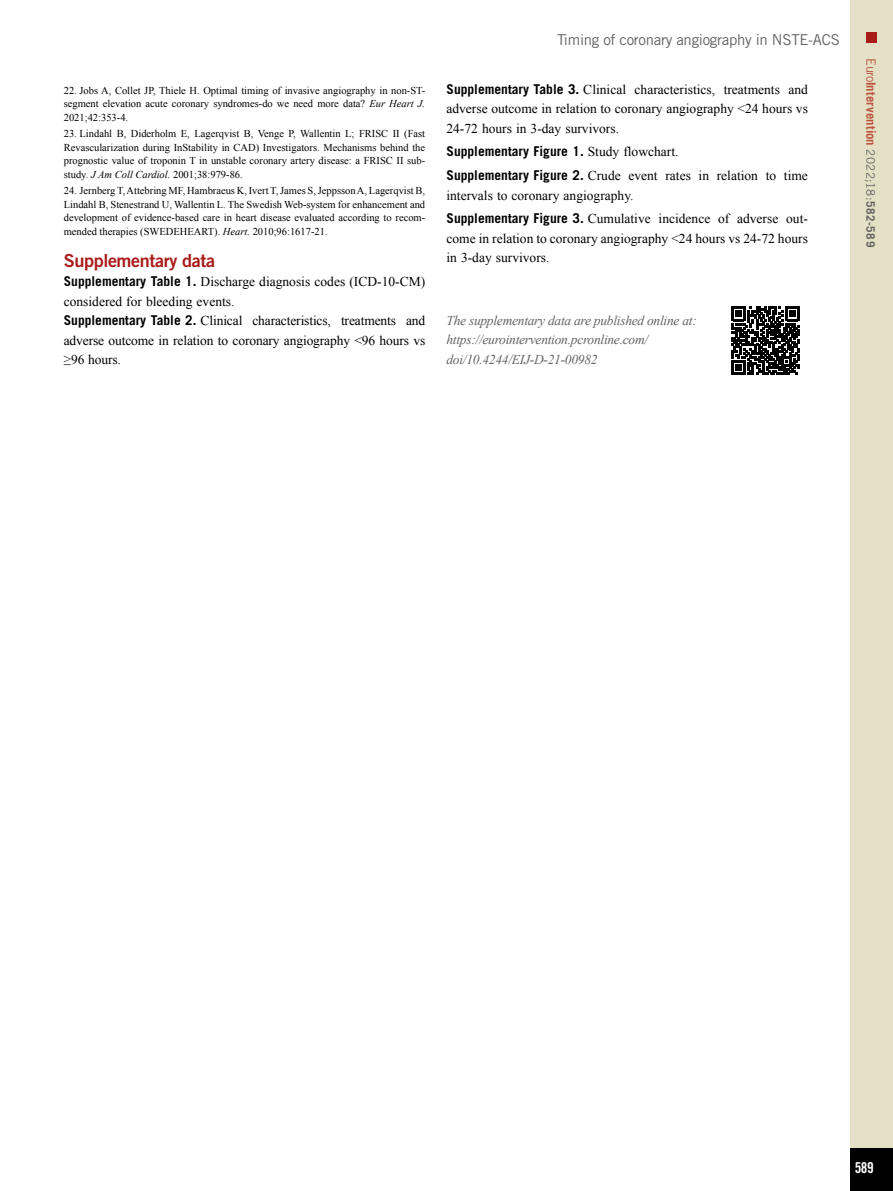
<style>
.page{position:relative;width:893px;height:1191px;background:#fff}
.page>*{position:absolute;margin:0;border:0;box-sizing:border-box;transform-origin:0 0}
.t1{font:18px "Trade Gothic LT Std Bd 2";letter-spacing:-.02em;color:#a91b18}
.t2{font:15px "Trade Gothic LT Std";letter-spacing:-.02em;color:#646363}
.t3{font:15px "Trade Gothic LT Std Bd Cn 20";color:#fff}
.t4{font:13.5px/19.5px "Times New Roman";color:#000}
.t5{font:italic 13.5px/19.5px "Times New Roman";letter-spacing:-.02em;color:#646363}
.t6{font:700 13.5px "Trade Gothic LT Std";color:#000}
.t7{font:700 12.75px "Trade Gothic LT Std";letter-spacing:.005em;color:#bc533d}
.t8{font:10.5px/13.5px "Times New Roman";color:#000;text-align:justify}
.s1{font-style:italic}
.s2{font-family:"Trade Gothic LT Std";font-weight:700}
.s3{font-family:"Times New Roman";font-weight:400}
.s4{font-weight:400}
.s5{font-weight:400;font-size:11.7px;color:#646363}
.s6{font-size:11.7px;color:#646363}
</style>
<div class="page">
<div style="left:850px;top:0;width:43px;height:1191px;background:#e4e0c5"></div>
<div style="left:850px;top:1148px;width:43px;height:43px;background:#000"></div>
<div style="left:866px;top:32px;width:11px;height:10px;background:#a91b18"></div>
<svg style="left:731px;top:306px;width:69px;height:69px"></svg>
<p class="t8" style="left:64px;top:83px;width:363px">22. Jobs A, Collet JP, Thiele H. Optimal timing of invasive angiography in non-ST&shy;segment elevation acute coronary syndromes-do we need more data? <span class="s1">Eur Heart J.<br></span>2021;42:353-4.</p>
<p class="t8" style="left:64px;top:127px;width:363px">23. Lindahl B, Diderholm E, Lagerqvist B, Venge P, Wallentin L; FRISC II (Fast Revascularization during InStability in CAD) Investigators. Mechanisms behind the prognostic value of troponin T in unstable coronary artery disease: a FRISC II sub&shy;study. <span class="s1">J Am Coll Cardiol.</span> 2001;38:979-86.</p>
<p class="t8" style="left:64px;top:184px;width:363px">24. Jernberg T, Attebring MF, Hambraeus K, Ivert T, James S, Jeppsson A, Lagerqvist B, Lindahl B, Stenestrand U, Wallentin L. The Swedish Web-system for enhancement and development of evidence-based care in heart disease evaluated according to recom&shy;mended therapies (SWEDEHEART). <span class="s1">Heart.</span> 2010;96:1617-21.</p>
<h1 class="t1" style="left:64px;top:249px;width:153px">Supplementary data</h1>
<p class="t4" style="left:64px;top:272px;width:363px"><span class="s2">Supplementary Table 1.</span> Discharge diagnosis codes (ICD-10-CM) considered for bleeding events.<br><span class="s2">Supplementary Table 2.</span> Clinical characteristics, treatments and adverse outcome in relation to coronary angiography &lt;96 hours vs ≥96 hours.</p>
<h2 class="t2" style="left:557px;top:30px;width:284px">Timing of coronary angiography in NSTE-ACS</h2>
<p class="t4" style="left:446px;top:79px;width:363px;text-align:justify"><span class="s2">Supplementary Table 3.</span> Clinical characteristics, treatments and adverse outcome in relation to coronary angiography &lt;24 hours vs 24-72 hours in 3-day survivors.</p>
<p class="t6" style="left:446px;top:143px;width:233px">Supplementary Figure 1. <span class="s3">Study flowchart.</span></p>
<p class="t4" style="left:446px;top:166px;width:363px"><span class="s2">Supplementary Figure 2.</span> Crude event rates in relation to time intervals to coronary angiography.</p>
<p class="t4" style="left:446px;top:209px;width:363px;text-align:justify"><span class="s2">Supplementary Figure 3.</span> Cumulative incidence of adverse out&shy;come in relation to coronary angiography &lt;24 hours vs 24-72 hours in 3-day survivors.</p>
<p class="t5" style="left:446px;top:310px;width:252px">The supplementary data are published online at: https://eurointervention.pcronline.com/ doi/10.4244/EIJ-D-21-00982</p>
<p class="t7" style="left:879px;top:58px;width:190px;rotate:90deg"><span class="s4">Euro</span>Intervention <span class="s5">2022;18:</span><span class="s6">582-589</span></p>
<h2 class="t3" style="left:855px;top:1158px;width:21px">589</h2>
</div>
